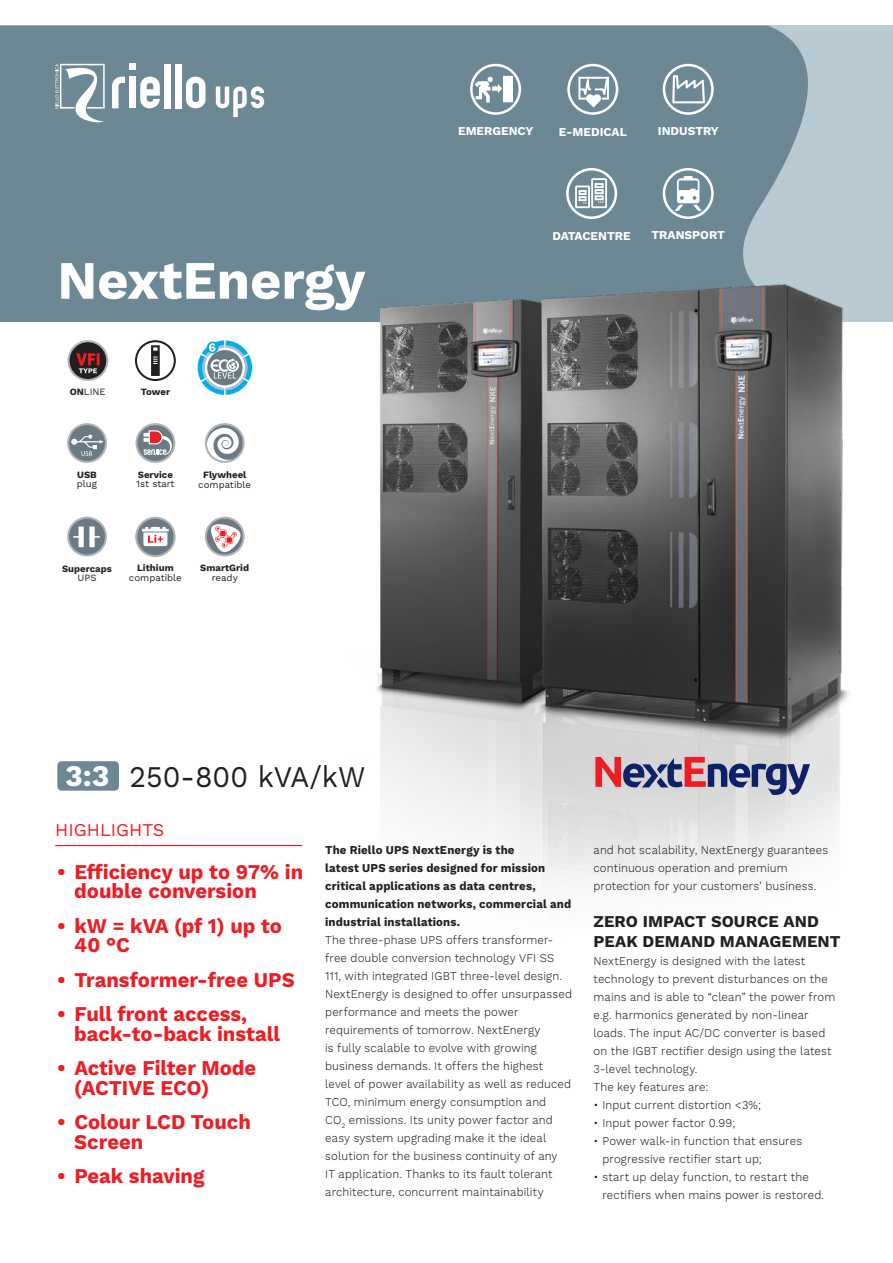
<style>
.page{position:relative;width:893px;height:1263px;background:#fff}
.page>*{position:absolute;margin:0;border:0;box-sizing:border-box;transform-origin:0 0}
.t1{font:700 54px "Work Sans";color:#fff}
.t2{font:30px "Work Sans";color:#231f20;scale:.95 1}
.t3{font:700 30px "Work Sans";color:#fff}
.t4{font:700 21px/19.5px "Work Sans";color:#ee1d23;scale:.96 1}
.t5{font:18px "Work Sans";color:#ee1d23}
.t6{font:700 16.5px/19.8px "Work Sans";letter-spacing:.005em;color:#231f20}
.t7{font:300 12px/18px "Work Sans";letter-spacing:.01em;color:#231f20;scale:.95 1}
.t8{font:700 12px/18px "Work Sans";letter-spacing:.01em;color:#231f20;scale:.95 1}
.t9{font:700 12px "Work Sans";color:#fff}
.testo{font:700 9.6px "Work Sans";color:#231f20}
.testo-2{font:9.6px "Work Sans";color:#231f20}
.s1{font-weight:700}
</style>
<div class="page">
<div style="left:0;top:26px;width:893px;height:296px;background:#bacad2"></div>
<div style="left:0;top:26px;width:808px;height:296px;background:#6c8895"></div>
<svg style="left:216px;top:86px;width:48px;height:31px"></svg>
<svg style="left:112px;top:77px;width:13px;height:31px"></svg>
<div style="left:129px;top:64px;width:7px;height:6px;background:#fff"></div>
<div style="left:129px;top:77px;width:7px;height:31px;background:#fff"></div>
<svg style="left:140px;top:77px;width:20px;height:31px"></svg>
<div style="left:164px;top:64px;width:7px;height:44px;background:#fff"></div>
<div style="left:175px;top:64px;width:7px;height:44px;background:#fff"></div>
<svg style="left:186px;top:77px;width:19px;height:31px"></svg>
<svg style="left:55px;top:63px;width:50px;height:61px"></svg>
<svg style="left:470px;top:64px;width:51px;height:51px"></svg>
<div style="left:473px;top:66px;width:46px;height:46px;background:#6c8895;border-radius:50%"></div>
<svg style="left:475px;top:76px;width:38px;height:27px"></svg>
<svg style="left:567px;top:64px;width:51px;height:51px"></svg>
<div style="left:570px;top:66px;width:46px;height:46px;background:#6c8895;border-radius:50%"></div>
<svg style="left:578px;top:77px;width:31px;height:31px"></svg>
<svg style="left:663px;top:64px;width:51px;height:51px"></svg>
<div style="left:665px;top:66px;width:46px;height:46px;background:#6c8895;border-radius:50%"></div>
<svg style="left:672px;top:75px;width:33px;height:28px"></svg>
<svg style="left:566px;top:168px;width:51px;height:51px"></svg>
<div style="left:569px;top:171px;width:46px;height:45px;background:#6c8895;border-radius:50%"></div>
<svg style="left:575px;top:178px;width:32px;height:30px"></svg>
<svg style="left:663px;top:168px;width:51px;height:51px"></svg>
<div style="left:665px;top:171px;width:46px;height:45px;background:#6c8895;border-radius:50%"></div>
<svg style="left:674px;top:176px;width:28px;height:35px"></svg>
<img style="left:346px;top:269px;width:503px;height:616px">
<svg style="left:205px;top:517px;width:40px;height:39px"></svg>
<div style="left:207px;top:519px;width:36px;height:35px;background:#6b7a83;border-radius:50%"></div>
<svg style="left:208px;top:522px;width:34px;height:32px"></svg>
<svg style="left:67px;top:423px;width:40px;height:40px"></svg>
<div style="left:69px;top:425px;width:36px;height:36px;background:#6b7a83;border-radius:50%"></div>
<svg style="left:71px;top:435px;width:33px;height:21px"></svg>
<svg style="left:135px;top:340px;width:41px;height:41px"></svg>
<svg style="left:67px;top:517px;width:40px;height:39px"></svg>
<div style="left:69px;top:519px;width:36px;height:35px;background:#6b7a83;border-radius:50%"></div>
<svg style="left:73px;top:526px;width:27px;height:21px"></svg>
<svg style="left:135px;top:423px;width:40px;height:40px"></svg>
<div style="left:137px;top:425px;width:36px;height:36px;background:#6b7a83;border-radius:50%"></div>
<svg style="left:144px;top:430px;width:32px;height:25px"></svg>
<svg style="left:205px;top:423px;width:40px;height:40px"></svg>
<svg style="left:207px;top:425px;width:36px;height:36px"></svg>
<svg style="left:207px;top:428px;width:32px;height:33px"></svg>
<div style="left:57px;top:761px;width:62px;height:30px;background:#6c8895;border-radius:4px"></div>
<hr style="left:55px;top:845px;width:247px;height:1px;background:#ee1d23">
<svg style="left:68px;top:340px;width:40px;height:41px"></svg>
<div style="left:70px;top:342px;width:36px;height:37px;background:#231f20;border-radius:50%"></div>
<svg style="left:76px;top:353px;width:24px;height:20px"></svg>
<svg style="left:595px;top:757px;width:215px;height:38px"></svg>
<svg style="left:198px;top:340px;width:54px;height:55px"></svg>
<svg style="left:135px;top:517px;width:41px;height:40px"></svg>
<div style="left:137px;top:519px;width:37px;height:36px;background:#6b7a83;border-radius:50%"></div>
<svg style="left:142px;top:527px;width:27px;height:19px"></svg>
<p class="t9" style="left:458px;top:124px;width:77px">EMERGENCY</p>
<p class="t9" style="left:559px;top:125px;width:70px">E-MEDICAL</p>
<p class="t9" style="left:658px;top:124px;width:62px">INDUSTRY</p>
<p class="t1" style="left:57px;top:249px;width:310px">NextEnergy</p>
<p class="testo-2" style="left:70px;top:386px;width:37px"><span class="s1">ON</span>LINE</p>
<p class="testo" style="left:141px;top:386px;width:31px">Tower</p>
<p class="testo" style="left:77px;top:469px;width:21px">USB</p>
<p class="testo-2" style="left:77px;top:478px;width:22px">plug</p>
<p class="testo" style="left:138px;top:469px;width:37px">Service</p>
<p class="testo-2" style="left:136px;top:478px;width:40px">1st start</p>
<p class="testo" style="left:203px;top:469px;width:45px">Flywheel</p>
<p class="testo-2" style="left:198px;top:479px;width:54px">compatible</p>
<p class="testo" style="left:62px;top:563px;width:52px">Supercaps</p>
<p class="testo-2" style="left:78px;top:572px;width:20px">UPS</p>
<p class="testo" style="left:137px;top:563px;width:38px">Lithium</p>
<p class="testo-2" style="left:129px;top:572px;width:54px">compatible</p>
<p class="testo" style="left:200px;top:563px;width:50px">SmartGrid</p>
<p class="testo-2" style="left:212px;top:572px;width:27px">ready</p>
<p class="t3" style="left:65px;top:759px;width:46px">3:3</p>
<p class="t2" style="left:130px;top:759px;width:250px">250-800 kVA/kW</p>
<p class="t5" style="left:55px;top:819px;width:110px">HIGHLIGHTS</p>
<p class="t9" style="left:552px;top:229px;width:80px">DATACENTRE</p>
<p class="t9" style="left:651px;top:228px;width:75px">TRANSPORT</p>
<p class="t4" style="left:74px;top:863px;width:240px;text-indent:-17px">• Efficiency up to 97% in double conversion</p>
<p class="t4" style="left:74px;top:917px;width:218px;text-indent:-17px">• kW = kVA (pf 1) up to<br>40 °C</p>
<p class="t4" style="left:57px;top:971px;width:249px">• Transformer-free UPS</p>
<p class="t4" style="left:74px;top:1005px;width:216px;text-indent:-17px">• Full front access, back-to-back install</p>
<p class="t4" style="left:74px;top:1059px;width:191px;text-indent:-17px">• Active Filter Mode (ACTIVE ECO)</p>
<p class="t4" style="left:74px;top:1113px;width:185px;text-indent:-17px">• Colour LCD Touch<br>Screen</p>
<p class="t4" style="left:57px;top:1167px;width:155px">• Peak shaving</p>
<p class="t8" style="left:325px;top:841px;width:260px">The Riello UPS NextEnergy is the<br>latest UPS series designed for mission critical applications as data centres, communication networks, commercial and industrial installations.</p>
<p class="t7" style="left:325px;top:931px;width:251px">The three-phase UPS offers transformer&shy;free double conversion technology VFI SS<br>111, with integrated IGBT three-level design.</p>
<p class="t7" style="left:325px;top:985px;width:261px">NextEnergy is designed to offer unsurpassed performance and meets the power requirements of tomorrow. NextEnergy<br>is fully scalable to evolve with growing business demands. It offers the highest<br>level of power availability as well as reduced TCO, minimum energy consumption and<br>CO<sub>2</sub> emissions. Its unity power factor and easy system upgrading make it the ideal solution for the business continuity of any<br>IT application. Thanks to its fault tolerant architecture, concurrent maintainability</p>
<p class="t7" style="left:593px;top:841px;width:249px">and hot scalability, NextEnergy guarantees continuous operation and premium protection for your customers’ business.</p>
<p class="t6" style="left:593px;top:913px;width:249px">ZERO IMPACT SOURCE AND<br>PEAK DEMAND MANAGEMENT</p>
<p class="t7" style="left:593px;top:953px;width:256px">NextEnergy is designed with the latest technology to prevent disturbances on the mains and is able to “clean” the power from e.g. harmonics generated by non-linear loads. The input AC/DC converter is based on the IGBT rectifier design using the latest 3-level technology.</p>
<p class="t7" style="left:593px;top:1079px;width:122px">The key features are:</p>
<p class="t7" style="left:593px;top:1097px;width:178px">• Input current distortion &lt;3%;</p>
<p class="t7" style="left:593px;top:1115px;width:151px">• Input power factor 0.99;</p>
<p class="t7" style="left:602px;top:1133px;width:212px;text-indent:-9px">• Power walk-in function that ensures progressive rectifier start up;</p>
<p class="t7" style="left:602px;top:1169px;width:235px;text-indent:-9px">• start up delay function, to restart the rectifiers when mains power is restored.</p>
</div>
